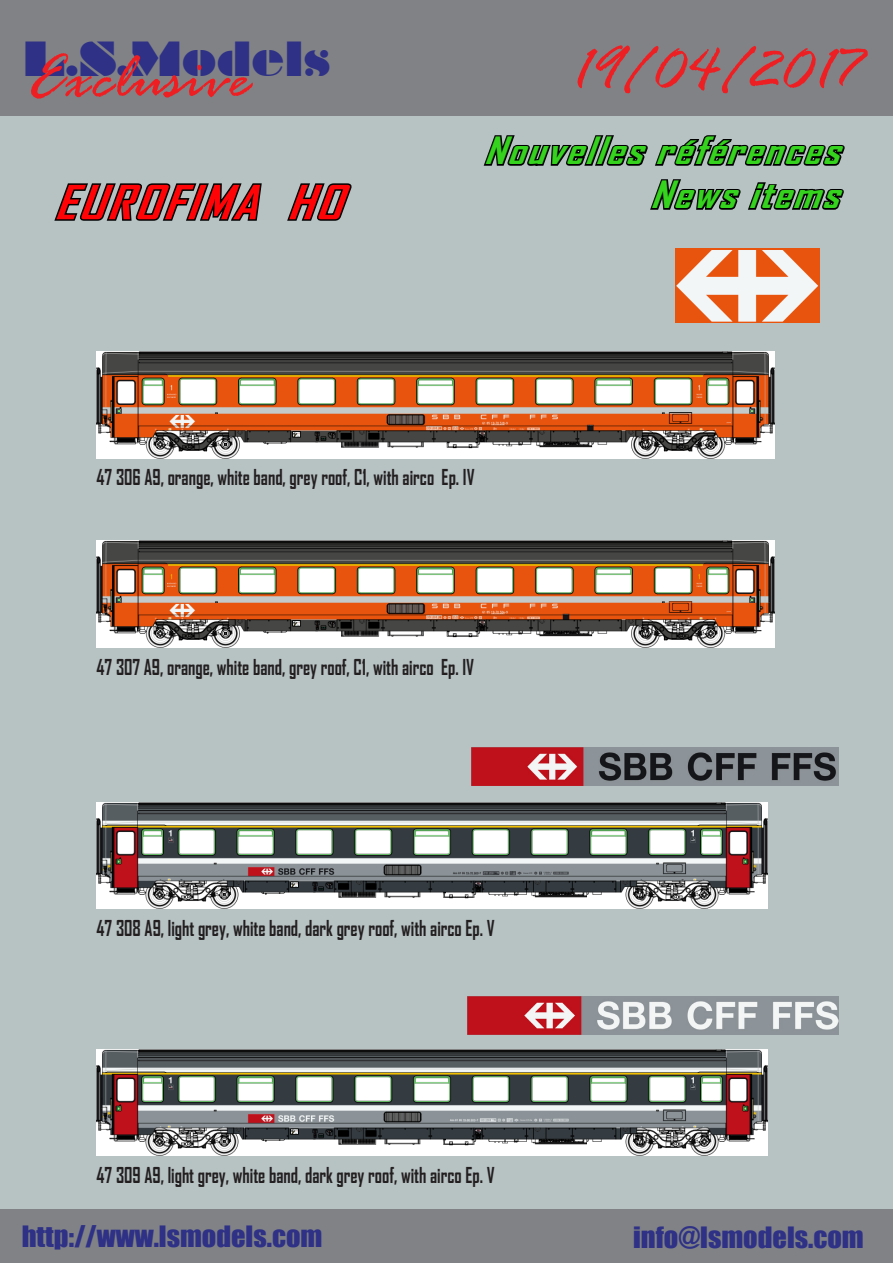
<style>
.page{position:relative;width:893px;height:1263px;background:#fff}
.page>*{position:absolute;margin:0;border:0;box-sizing:border-box;transform-origin:0 0}
.t1{font:italic 67.5px "Rage";color:#ee1f23}
.t2{font:45px "Braggadocio";color:#2e3185}
.t3{font:italic 700 45px "Agency FB";color:#ff0307;scale:1.2 1}
.t4{font:italic 700 36px "Agency FB";color:#35d31e;scale:1.2 1}
.t5{font:27px "Impact";color:#2e3185;scale:1.05 1}
.t6{font:700 21px "Agency FB";color:#231f20;scale:.85 1}
</style>
<div class="page">
<div style="left:0;top:115px;width:893px;height:1094px;background:#b7c2c3"></div>
<div style="left:0;top:0;width:893px;height:115px;background:#808285"></div>
<div style="left:0;top:1209px;width:893px;height:54px;background:#808285"></div>
<svg style="left:54px;top:183px;width:208px;height:38px"></svg>
<svg style="left:287px;top:183px;width:65px;height:38px"></svg>
<svg style="left:483px;top:135px;width:362px;height:75px"></svg>
<img style="left:97px;top:352px;width:678px;height:107px">
<img style="left:97px;top:540px;width:678px;height:108px">
<img style="left:97px;top:802px;width:670px;height:106px">
<img style="left:97px;top:1049px;width:670px;height:106px">
<img style="left:472px;top:747px;width:366px;height:38px">
<img style="left:468px;top:996px;width:370px;height:38px">
<img style="left:675px;top:249px;width:145px;height:74px">
<p class="t2" style="left:22px;top:31px;width:309px">L.S.Models</p>
<p class="t1" style="left:27px;top:42px;width:224px">Exclusive</p>
<p class="t1" style="left:570px;top:34px;width:290px">19/04/2017</p>
<p class="t4" style="left:484px;top:128px;width:311px">Nouvellesréférences</p>
<p class="t3" style="left:54px;top:174px;width:257px">EUROFIMA HO</p>
<p class="t4" style="left:650px;top:172px;width:171px">Newsitems</p>
<p class="t6" style="left:97px;top:464px;width:446px">47 306 A9, orange, white band, grey roof, C1, with airco Ep. IV</p>
<p class="t6" style="left:97px;top:654px;width:446px">47 307 A9, orange, white band, grey roof, C1, with airco Ep. IV</p>
<p class="t6" style="left:97px;top:915px;width:470px">47 308 A9, light grey, white band, dark grey roof, with airco Ep. V</p>
<p class="t6" style="left:97px;top:1162px;width:470px">47 309 A9, light grey, white band, dark grey roof, with airco Ep. V</p>
<p class="t5" style="left:22px;top:1216px;width:288px">http://www.lsmodels.com</p>
<p class="t5" style="left:633px;top:1216px;width:221px">info@lsmodels.com</p>
</div>
